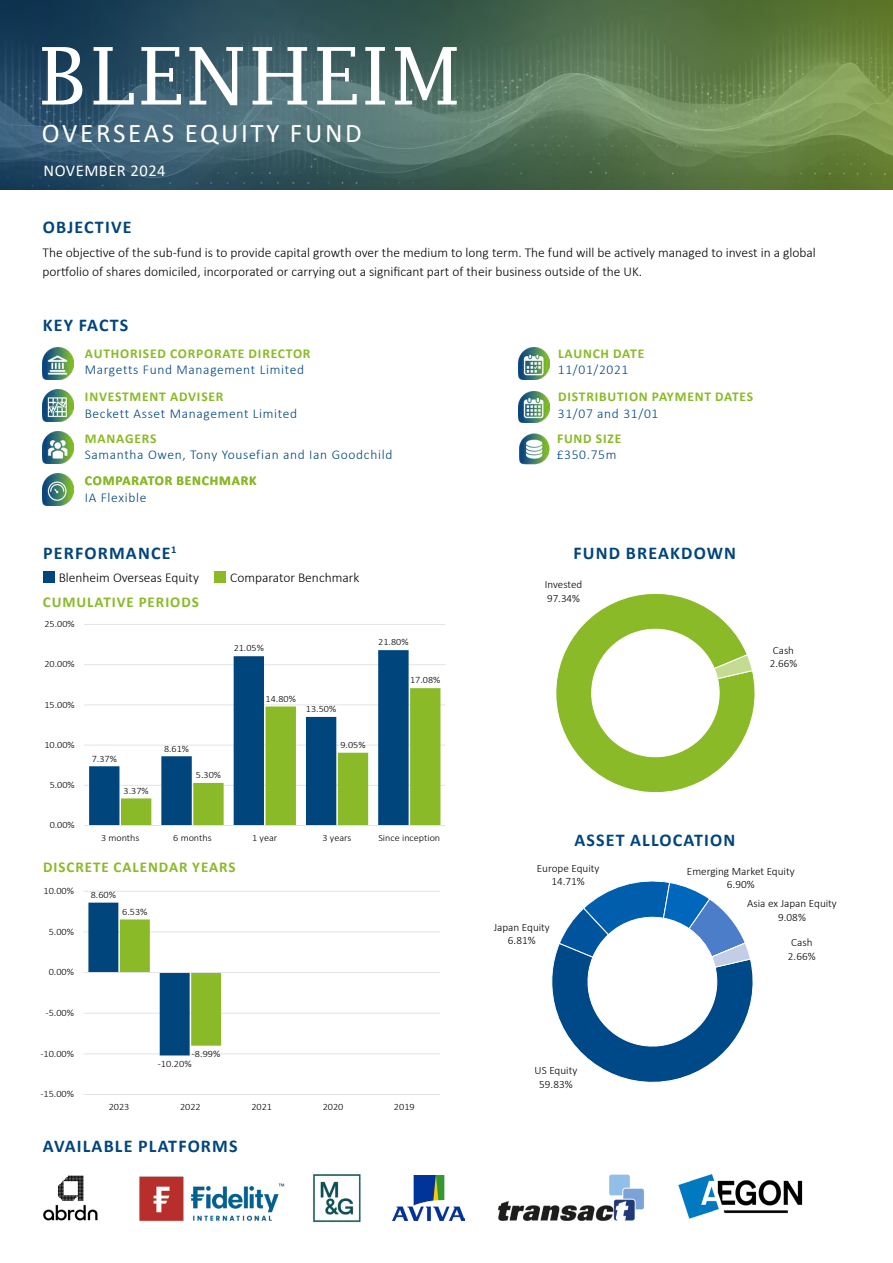
<style>
.page{position:relative;width:893px;height:1263px;background:#fff}
.page>*{position:absolute;margin:0;border:0;box-sizing:border-box;transform-origin:0 0}
.t1{font:79.5px "Lucida Fax";letter-spacing:.03em;color:#fff}
.t2{font:27px "Calibri";letter-spacing:.1em;color:#fff}
.t3{font:700 18px "Calibri";letter-spacing:.065em;color:#00457c}
.t4{font:16.5px "Calibri";letter-spacing:.03em;color:#fff}
.t5{font:700 15px "Calibri";letter-spacing:.065em;color:#8aba27}
.t6{font:300 13.5px/19.5px "Calibri";color:#000}
.t7{font:300 13.5px "Calibri";letter-spacing:.05em;color:#00457c}
.t8{font:700 13.5px "Calibri";letter-spacing:.06em;color:#8aba27}
.t9{font:300 11.25px/13.6px "Calibri";color:#000;text-align:center}
.t10{font:300 11.1px/13.5px "Calibri";color:#000}
.t11{font:300 9.75px "Calibri";color:#000;scale:1.05 1}
.t12{font:300 9.6px "Calibri";color:#000;scale:1.05 1}
</style>
<div class="page">
<img style="left:0;top:0;width:893px;height:189px">
<img style="left:43px;top:1175px;width:55px;height:46px">
<img style="left:312px;top:1172px;width:49px;height:51px">
<img style="left:678px;top:1174px;width:125px;height:45px">
<img style="left:498px;top:1174px;width:146px;height:47px">
<img style="left:139px;top:1176px;width:146px;height:45px">
<img style="left:392px;top:1175px;width:73px;height:45px">
<img style="left:519px;top:433px;width:31px;height:31px">
<img style="left:519px;top:391px;width:31px;height:31px">
<img style="left:519px;top:348px;width:31px;height:31px">
<img style="left:43px;top:474px;width:31px;height:31px">
<img style="left:43px;top:348px;width:31px;height:31px">
<img style="left:43px;top:390px;width:31px;height:31px">
<img style="left:43px;top:432px;width:31px;height:31px">
<div style="left:43px;top:571px;width:11px;height:11px;background:#00457c"></div>
<div style="left:214px;top:571px;width:12px;height:11px;background:#8aba27"></div>
<svg style="left:555px;top:593px;width:200px;height:200px"></svg>
<svg style="left:713px;top:654px;width:40px;height:25px"></svg>
<hr style="left:84px;top:785px;width:361px;height:1px;background:#e3e3e3">
<hr style="left:84px;top:745px;width:361px;height:1px;background:#e3e3e3">
<hr style="left:84px;top:705px;width:361px;height:1px;background:#e3e3e3">
<hr style="left:84px;top:664px;width:361px;height:1px;background:#e3e3e3">
<hr style="left:84px;top:624px;width:361px;height:1px;background:#e3e3e3">
<svg style="left:89px;top:650px;width:320px;height:175px"></svg>
<svg style="left:121px;top:688px;width:319px;height:137px"></svg>
<hr style="left:84px;top:825px;width:361px;height:1px;background:#e3e3e3">
<hr style="left:83px;top:1094px;width:357px;height:1px;background:#e3e3e3">
<hr style="left:83px;top:1053px;width:357px;height:1px;background:#e3e3e3">
<hr style="left:83px;top:1013px;width:357px;height:1px;background:#e3e3e3">
<hr style="left:83px;top:931px;width:357px;height:1px;background:#e3e3e3">
<hr style="left:83px;top:891px;width:357px;height:1px;background:#e3e3e3">
<svg style="left:88px;top:903px;width:133px;height:152px"></svg>
<hr style="left:83px;top:972px;width:357px;height:1px;background:#e3e3e3">
<svg style="left:551px;top:881px;width:202px;height:202px"></svg>
<div style="left:613px;top:937px;width:86px;height:86px;background:#fff;border-radius:50%"></div>
<h1 class="t1" style="left:38px;top:30px;width:424px">BLENHEIM</h1>
<h2 class="t2" style="left:42px;top:114px;width:321px">OVERSEAS EQUITY FUND</h2>
<p class="t4" style="left:44px;top:159px;width:124px">NOVEMBER 2024</p>
<h3 class="t3" style="left:43px;top:214px;width:90px">OBJECTIVE</h3>
<p class="t6" style="left:43px;top:242px;width:775px">The objective of the sub-fund is to provide capital growth over the medium to long term. The fund will be actively managed to invest in a global portfolio of shares domiciled, incorporated or carrying out a significant part of their business outside of the UK.</p>
<h3 class="t3" style="left:43px;top:313px;width:87px">KEY FACTS</h3>
<p class="t8" style="left:85px;top:344px;width:227px">AUTHORISED CORPORATE DIRECTOR</p>
<p class="t7" style="left:85px;top:361px;width:221px">Margetts Fund Management Limited</p>
<p class="t8" style="left:85px;top:387px;width:140px">INVESTMENT ADVISER</p>
<p class="t7" style="left:85px;top:405px;width:214px">Beckett Asset Management Limited</p>
<p class="t8" style="left:85px;top:429px;width:73px">MANAGERS</p>
<p class="t7" style="left:85px;top:446px;width:309px">Samantha Owen, Tony Yousefian and Ian Goodchild</p>
<p class="t8" style="left:85px;top:471px;width:173px">COMPARATOR BENCHMARK</p>
<p class="t7" style="left:85px;top:489px;width:63px">IA Flexible</p>
<h3 class="t3" style="left:43px;top:540px;width:135px">PERFORMANCE<sup>1</sup></h3>
<p class="t6" style="left:59px;top:568px;width:142px">Blenheim Overseas Equity</p>
<p class="t6" style="left:230px;top:568px;width:131px">Comparator Benchmark</p>
<p class="t5" style="left:43px;top:591px;width:158px">CUMULATIVE PERIODS</p>
<p class="t12" style="left:45px;top:618px;width:30px">25.00%</p>
<p class="t12" style="left:45px;top:658px;width:30px">20.00%</p>
<p class="t12" style="left:45px;top:698px;width:30px">15.00%</p>
<p class="t12" style="left:45px;top:739px;width:30px">10.00%</p>
<p class="t12" style="left:50px;top:779px;width:25px">5.00%</p>
<p class="t12" style="left:50px;top:819px;width:25px">0.00%</p>
<p class="t12" style="left:92px;top:752px;width:25px">7.37%</p>
<p class="t12" style="left:124px;top:784px;width:25px">3.37%</p>
<p class="t12" style="left:164px;top:742px;width:25px">8.61%</p>
<p class="t12" style="left:196px;top:769px;width:25px">5.30%</p>
<p class="t12" style="left:234px;top:642px;width:30px">21.05%</p>
<p class="t12" style="left:266px;top:693px;width:30px">14.80%</p>
<p class="t12" style="left:306px;top:703px;width:30px">13.50%</p>
<p class="t12" style="left:340px;top:739px;width:25px">9.05%</p>
<p class="t12" style="left:378px;top:636px;width:30px">21.80%</p>
<p class="t12" style="left:410px;top:674px;width:30px">17.08%</p>
<p class="t12" style="left:101px;top:832px;width:38px">3 months</p>
<p class="t12" style="left:173px;top:832px;width:38px">6 months</p>
<p class="t12" style="left:252px;top:832px;width:25px">1 year</p>
<p class="t12" style="left:322px;top:832px;width:29px">3 years</p>
<p class="t12" style="left:378px;top:832px;width:60px">Since inception</p>
<p class="t5" style="left:43px;top:857px;width:194px">DISCRETE CALENDAR YEARS</p>
<p class="t11" style="left:44px;top:885px;width:31px">10.00%</p>
<p class="t11" style="left:49px;top:925px;width:26px">5.00%</p>
<p class="t11" style="left:49px;top:966px;width:26px">0.00%</p>
<p class="t11" style="left:46px;top:1007px;width:29px">-5.00%</p>
<p class="t11" style="left:40px;top:1047px;width:34px">-10.00%</p>
<p class="t11" style="left:40px;top:1088px;width:34px">-15.00%</p>
<p class="t11" style="left:91px;top:888px;width:26px">8.60%</p>
<p class="t11" style="left:122px;top:905px;width:26px">6.53%</p>
<p class="t11" style="left:192px;top:1048px;width:29px">-8.99%</p>
<p class="t11" style="left:158px;top:1058px;width:34px">-10.20%</p>
<p class="t11" style="left:109px;top:1101px;width:21px">2023</p>
<p class="t11" style="left:180px;top:1101px;width:21px">2022</p>
<p class="t11" style="left:251px;top:1101px;width:21px">2021</p>
<p class="t11" style="left:323px;top:1101px;width:21px">2020</p>
<p class="t11" style="left:394px;top:1101px;width:21px">2019</p>
<h3 class="t3" style="left:43px;top:1133px;width:196px">AVAILABLE PLATFORMS</h3>
<p class="t8" style="left:558px;top:344px;width:88px">LAUNCH DATE</p>
<p class="t7" style="left:558px;top:361px;width:72px">11/01/2021</p>
<p class="t8" style="left:558px;top:387px;width:197px">DISTRIBUTION PAYMENT DATES</p>
<p class="t7" style="left:558px;top:405px;width:102px">31/07 and 31/01</p>
<p class="t8" style="left:557px;top:428px;width:66px">FUND SIZE</p>
<p class="t7" style="left:557px;top:446px;width:61px">£350.75m</p>
<h3 class="t3" style="left:574px;top:540px;width:164px">FUND BREAKDOWN</h3>
<p class="t10" style="left:545px;top:577px;width:39px">Invested<br>97.34%</p>
<p class="t10" style="left:770px;top:643px;width:29px">Cash<br>2.66%</p>
<h3 class="t3" style="left:574px;top:828px;width:163px">ASSET ALLOCATION</h3>
<p class="t9" style="left:537px;top:861px;width:64px">Europe Equity<br>14.71%</p>
<p class="t9" style="left:687px;top:864px;width:109px">Emerging Market Equity<br>6.90%</p>
<p class="t9" style="left:747px;top:896px;width:91px">Asia ex Japan Equity<br>9.08%</p>
<p class="t9" style="left:788px;top:935px;width:29px;text-align:left">Cash<br>2.66%</p>
<p class="t9" style="left:494px;top:920px;width:58px">Japan Equity<br>6.81%</p>
<p class="t9" style="left:535px;top:1063px;width:44px">US Equity<br>59.83%</p>
</div>
